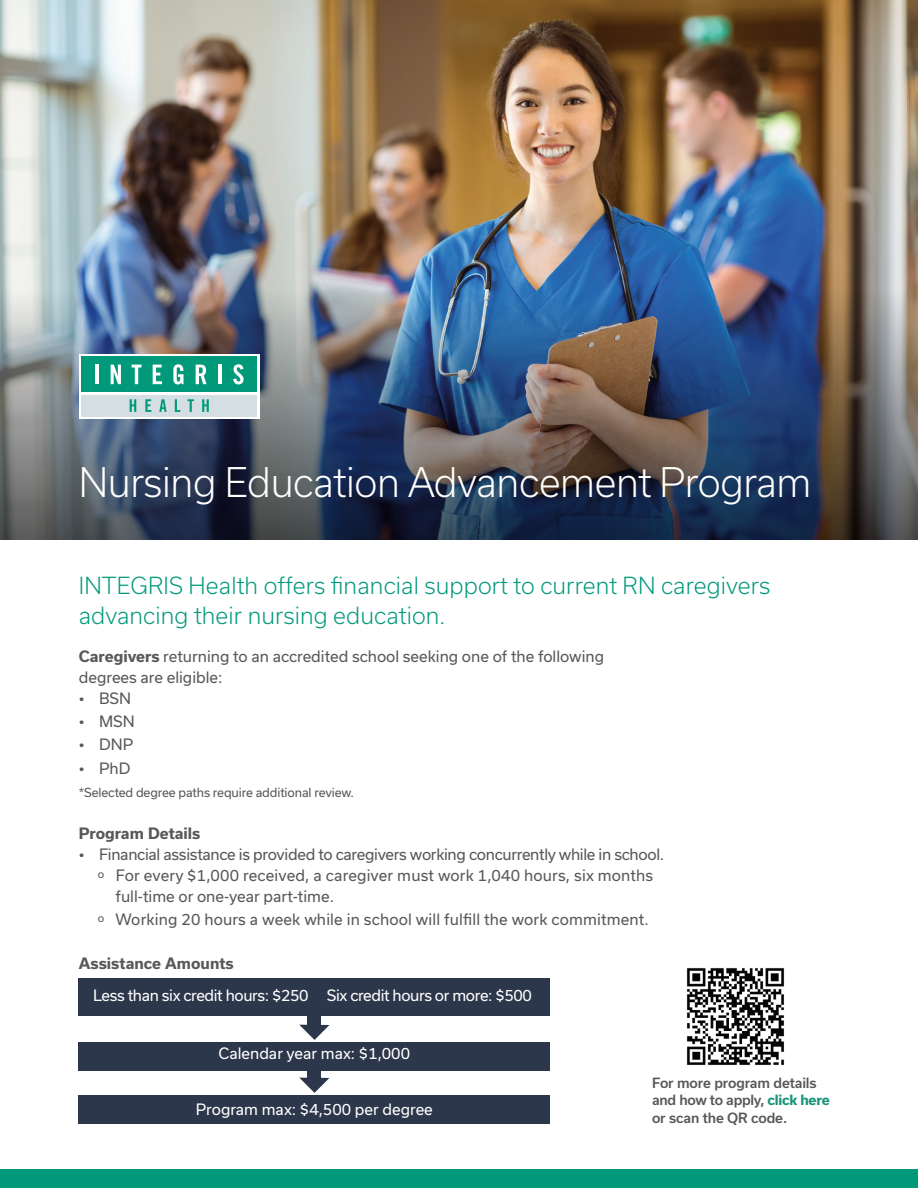
<style>
.page{position:relative;width:918px;height:1188px;background:#fff}
.page>*{position:absolute;margin:0;border:0;box-sizing:border-box;transform-origin:0 0}
.t1{font:300 39px "Usual";letter-spacing:-.01em;color:#fff}
.t2{font:300 22.5px/30px "Usual";letter-spacing:.005em;color:#00997a}
.t3{font:15px/21px "Usual";color:#57585a}
.t4{font:15px "Usual";letter-spacing:-.02em;color:#57585a}
.t5{font:15px "Usual";letter-spacing:-.025em;color:#fff}
.t6{font:15px "Usual";color:#fff}
.t7{font:700 15px "Usual";color:#57585a}
.t8{font:500 13.5px/18px "Usual";letter-spacing:-.01em;color:#57585a}
.t9{font:12px "Usual";letter-spacing:-.01em;color:#57585a}
.s1{font-weight:700}
.s2{font-weight:700;color:#1a9579}
</style>
<div class="page">
<img style="left:0;top:0;width:918px;height:276px">
<div style="left:0;top:1169px;width:918px;height:19px;background:#00997a"></div>
<div style="left:79px;top:979px;width:471px;height:37px;background:#2d374b"></div>
<div style="left:79px;top:1095px;width:471px;height:29px;background:#2d374b"></div>
<div style="left:79px;top:1042px;width:471px;height:28px;background:#2d374b"></div>
<div style="left:308px;top:1003px;width:13px;height:26px;background:#2d374b"></div>
<svg style="left:299px;top:1025px;width:30px;height:15px"></svg>
<div style="left:308px;top:1056px;width:13px;height:26px;background:#2d374b"></div>
<svg style="left:299px;top:1078px;width:30px;height:15px"></svg>
<img style="left:0;top:276px;width:918px;height:264px">
<div style="left:79px;top:354px;width:181px;height:65px;background:#fff"></div>
<div style="left:81px;top:395px;width:176px;height:21px;background:#d5dee3"></div>
<svg style="left:130px;top:399px;width:6px;height:13px"></svg>
<svg style="left:145px;top:399px;width:6px;height:13px"></svg>
<svg style="left:159px;top:399px;width:8px;height:13px"></svg>
<svg style="left:175px;top:399px;width:5px;height:13px"></svg>
<svg style="left:188px;top:399px;width:6px;height:13px"></svg>
<svg style="left:202px;top:399px;width:7px;height:13px"></svg>
<div style="left:81px;top:356px;width:176px;height:36px;background:#00997a"></div>
<hr style="left:95px;top:365px;width:3px;height:19px;background:#fff">
<svg style="left:111px;top:365px;width:10px;height:19px"></svg>
<svg style="left:132px;top:365px;width:9px;height:19px"></svg>
<svg style="left:153px;top:365px;width:9px;height:19px"></svg>
<svg style="left:173px;top:364px;width:11px;height:20px"></svg>
<svg style="left:196px;top:365px;width:11px;height:19px"></svg>
<hr style="left:218px;top:365px;width:4px;height:19px;background:#fff">
<svg style="left:233px;top:364px;width:11px;height:20px"></svg>
<img style="left:686px;top:968px;width:99px;height:97px">
<h1 class="t1" style="left:79px;top:460px;width:734px">Nursing Education Advancement Program</h1>
<h2 class="t2" style="left:79px;top:570px;width:693px">INTEGRIS Health offers financial support to current RN caregivers advancing their nursing education.</h2>
<p class="t3" style="left:79px;top:646px;width:527px"><span class="s1">Caregivers</span> returning to an accredited school seeking one of the following degrees are eligible:</p>
<p class="t3" style="left:79px;top:688px;width:54px">• BSN</p>
<p class="t3" style="left:79px;top:711px;width:58px">• MSN</p>
<p class="t3" style="left:79px;top:734px;width:56px">• DNP</p>
<p class="t3" style="left:79px;top:757px;width:53px">• PhD</p>
<p class="t9" style="left:79px;top:785px;width:277px">*Selected degree paths require additional review.</p>
<p class="t7" style="left:79px;top:824px;width:123px">Program Details</p>
<p class="t4" style="left:79px;top:845px;width:587px">• Financial assistance is provided to caregivers working concurrently while in school.</p>
<p class="t3" style="left:98px;top:865px;width:557px"><sup>o</sup> For every $1,000 received, a caregiver must work 1,040 hours, six months</p>
<p class="t3" style="left:116px;top:886px;width:220px">full-time or one-year part-time.</p>
<p class="t3" style="left:98px;top:909px;width:553px"><sup>o</sup> Working 20 hours a week while in school will fulfill the work commitment.</p>
<p class="t7" style="left:79px;top:954px;width:156px">Assistance Amounts</p>
<p class="t5" style="left:93px;top:987px;width:440px">Less than six credit hours: $250 Six credit hours or more: $500</p>
<p class="t6" style="left:219px;top:1045px;width:193px">Calendar year max: $1,000</p>
<p class="t6" style="left:196px;top:1100px;width:239px">Program max: $4,500 per degree</p>
<p class="t8" style="left:652px;top:1073px;width:179px">For more program details and how to apply, <span class="s2">click here </span>or scan the QR code.</p>
</div>
